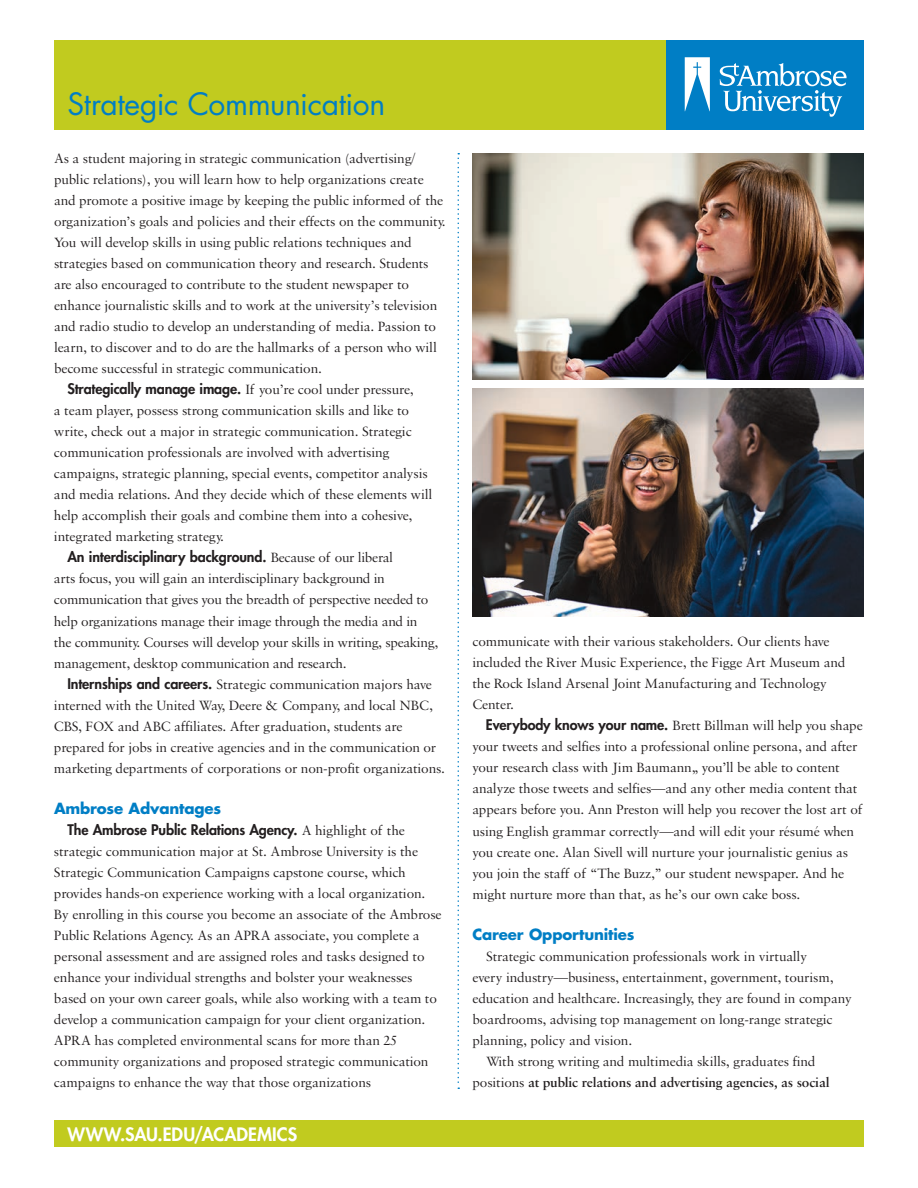
<style>
.page{position:relative;width:918px;height:1188px;background:#fff}
.page>*{position:absolute;margin:0;border:0;box-sizing:border-box;transform-origin:0 0}
.MAIN_header{font:30px "Futura Std";letter-spacing:-.015em;color:#007ec5}
.MAIN_footer{font:800 18px "Futura Std";letter-spacing:.005em;color:#fff}
.head{font:700 15px "Futura Std";letter-spacing:-.01em;color:#007ec5}
.graph2{font:14.25px/21px "Sabon MT Pro";letter-spacing:-.01em;color:#231f20}
.intrograph{font:14.25px/21px "Sabon MT Pro";letter-spacing:-.01em;color:#231f20}
.s1{font-family:"Futura Std";font-weight:800}
.s2{font-weight:600}
</style>
<div class="page">
<div style="left:54px;top:1120px;width:810px;height:28px;background:#c1cb1f"></div>
<div style="left:54px;top:40px;width:612px;height:90px;background:#c1cb1f"></div>
<div style="left:666px;top:40px;width:198px;height:90px;background:#007ec5"></div>
<svg style="left:685px;top:57px;width:25px;height:54px"></svg>
<svg style="left:720px;top:63px;width:127px;height:54px"></svg>
<img style="left:472px;top:153px;width:392px;height:227px">
<img style="left:472px;top:388px;width:392px;height:228px">
<svg style="left:458px;top:153px;width:1px;height:936px"></svg>
<p class="MAIN_header" style="left:68px;top:85px;width:319px">Strategic Communication</p>
<p class="intrograph" style="left:54px;top:148px;width:393px">As a student majoring in strategic communication (advertising/ public relations), you will learn how to help organizations create and promote a positive image by keeping the public informed of the organization’s goals and policies and their effects on the community.<br>You will develop skills in using public relations techniques and strategies based on communication theory and research. Students are also encouraged to contribute to the student newspaper to enhance journalistic skills and to work at the university’s television and radio studio to develop an understanding of media. Passion to learn, to discover and to do are the hallmarks of a person who will become successful in strategic communication.</p>
<p class="graph2" style="left:54px;top:379px;width:380px;text-indent:14px"><span class="s1">Strategically manage image.</span> If you’re cool under pressure,<br>a team player, possess strong communication skills and like to write, check out a major in strategic communication. Strategic communication professionals are involved with advertising campaigns, strategic planning, special events, competitor analysis and media relations. And they decide which of these elements will help accomplish their goals and combine them into a cohesive, integrated marketing strategy.</p>
<p class="graph2" style="left:54px;top:547px;width:386px;text-indent:14px"><span class="s1">An interdisciplinary background.</span> Because of our liberal<br>arts focus, you will gain an interdisciplinary background in communication that gives you the breadth of perspective needed to help organizations manage their image through the media and in the community. Courses will develop your skills in writing, speaking, management, desktop communication and research.</p>
<p class="graph2" style="left:54px;top:673px;width:392px;text-indent:14px"><span class="s1">Internships and careers.</span> Strategic communication majors have interned with the United Way, Deere &amp; Company, and local NBC, CBS, FOX and ABC affiliates. After graduation, students are prepared for jobs in creative agencies and in the communication or marketing departments of corporations or non-profit organizations.</p>
<p class="head" style="left:54px;top:799px;width:169px">Ambrose Advantages</p>
<p class="graph2" style="left:54px;top:820px;width:389px;text-indent:14px"><span class="s1">The Ambrose Public Relations Agency.</span> A highlight of the strategic communication major at St. Ambrose University is the Strategic Communication Campaigns capstone course, which provides hands-on experience working with a local organization.<br>By enrolling in this course you become an associate of the Ambrose Public Relations Agency. As an APRA associate, you complete a personal assessment and are assigned roles and tasks designed to enhance your individual strengths and bolster your weaknesses based on your own career goals, while also working with a team to develop a communication campaign for your client organization.<br>APRA has completed environmental scans for more than 25 community organizations and proposed strategic communication campaigns to enhance the way that those organizations</p>
<p class="MAIN_footer" style="left:68px;top:1123px;width:231px">WWW.SAU.EDU/ACADEMICS</p>
<p class="graph2" style="left:472px;top:631px;width:374px">communicate with their various stakeholders. Our clients have included the River Music Experience, the Figge Art Museum and the Rock Island Arsenal Joint Manufacturing and Technology Center.</p>
<p class="graph2" style="left:472px;top:715px;width:392px;text-indent:14px"><span class="s1">Everybody knows your name.</span> Brett Billman will help you shape your tweets and selfies into a professional online persona, and after your research class with Jim Baumann,, you’ll be able to content analyze those tweets and selfies—and any other media content that appears before you. Ann Preston will help you recover the lost art of using English grammar correctly—and will edit your résumé when you create one. Alan Sivell will nurture your journalistic genius as you join the staff of “The Buzz,” our student newspaper. And he might nurture more than that, as he’s our own cake boss.</p>
<p class="head" style="left:472px;top:925px;width:164px">Career Opportunities</p>
<p class="graph2" style="left:473px;top:946px;width:381px;text-indent:13px">Strategic communication professionals work in virtually<br>every industry—business, entertainment, government, tourism, education and healthcare. Increasingly, they are found in company boardrooms, advising top management on long-range strategic planning, policy and vision.</p>
<p class="graph2" style="left:473px;top:1051px;width:359px;text-align:center">With strong writing and multimedia skills, graduates find positions <span class="s2">at public relations and advertising agencies, as social</span></p>
</div>
